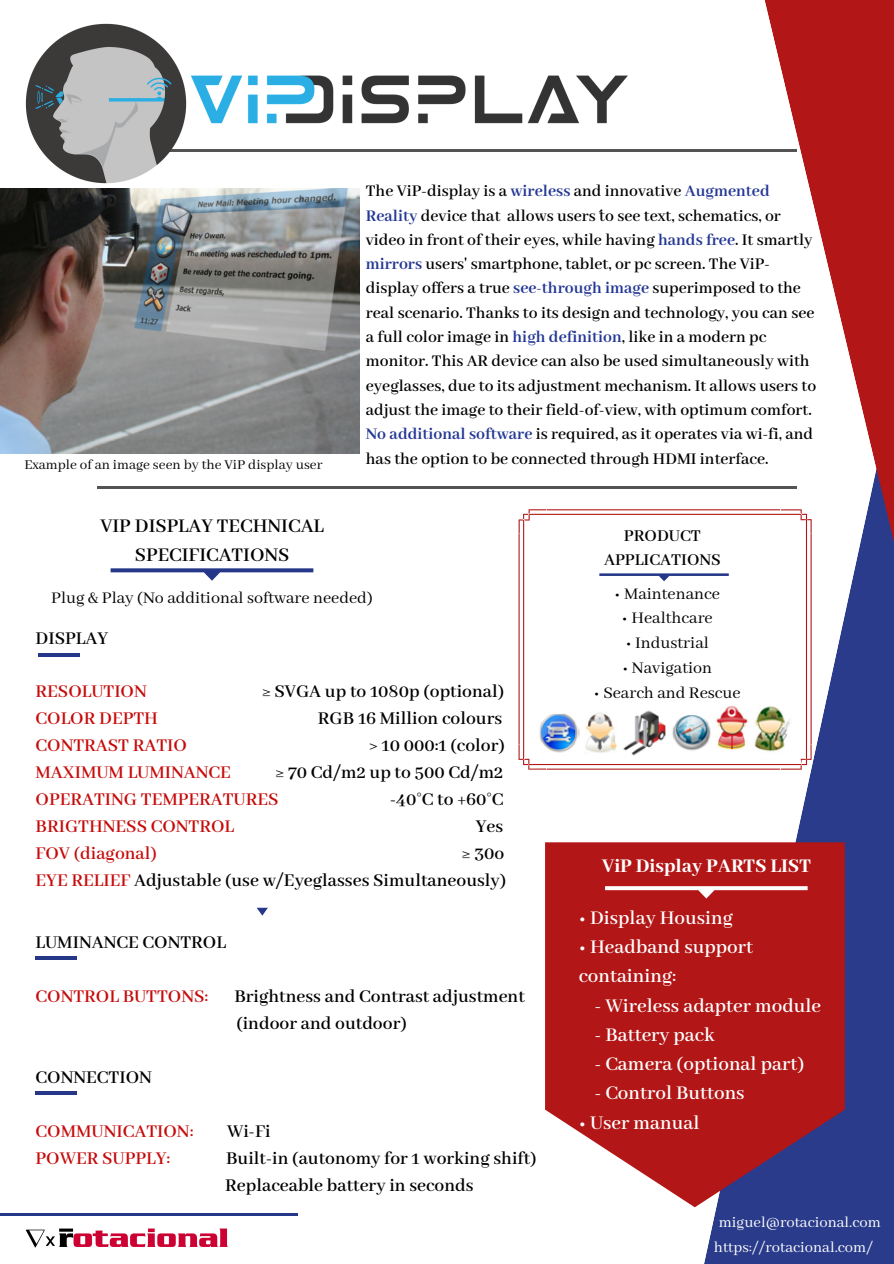
<style>
.page{position:relative;width:894px;height:1264px;background:#fff}
.page>*{position:absolute;margin:0;border:0;box-sizing:border-box;transform-origin:0 0}
.t1{font:600 21px/29.2px "Abhaya Libre";color:#fff}
.t2{font:600 21px/29.2px "Abhaya Libre";color:#000;text-align:center}
.t3{font:800 21px "Abhaya Libre";color:#fff}
.t4{font:600 19.5px/27px "Abhaya Libre";color:#000}
.t5{font:600 19.5px "Abhaya Libre";color:#c60a0a}
.t6{font:18px "Abhaya Libre";color:#000}
.t7{font:600 18px/24.8px "Abhaya Libre";color:#000;text-align:center}
.t8{font:600 17.55px/24.3px "Abhaya Libre";color:#000}
.t9{font:16.5px/24.5px "Abhaya Libre";color:#fff;text-align:center}
.t10{font:15px "Abhaya Libre";color:#000}
.s1{font-weight:700;color:#233794}
.s2{color:#c60a0a}
</style>
<div class="page">
<hr style="left:0;top:1213px;width:298px;height:2px;background:#253789">
<svg style="left:703px;top:546px;width:190px;height:717px;fill:#2a3b8b"></svg>
<hr style="left:97px;top:150px;width:699px;height:2px;background:#545454">
<svg style="left:764px;top:0;width:129px;height:546px"></svg>
<img style="left:9px;top:1215px;width:234px;height:33px">
<hr style="left:97px;top:486px;width:699px;height:3px;background:#545454">
<img style="left:25px;top:23px;width:132px;height:161px">
<img style="left:146px;top:33px;width:527px;height:132px">
<img style="left:0;top:189px;width:359px;height:264px">
<svg style="left:110px;top:568px;width:203px;height:12px"></svg>
<svg style="left:38px;top:653px;width:42px;height:3px"></svg>
<svg style="left:545px;top:842px;width:299px;height:365px;background:#ae282e"></svg>
<svg style="left:605px;top:886px;width:202px;height:12px"></svg>
<svg style="left:36px;top:956px;width:41px;height:3px"></svg>
<svg style="left:36px;top:1091px;width:41px;height:3px"></svg>
<svg style="left:518px;top:509px;width:293px;height:260px"></svg>
<svg style="left:256px;top:907px;width:12px;height:8px"></svg>
<p class="t10" style="left:24px;top:457px;width:299px">Example of an image seen by the ViP display user</p>
<p class="t8" style="left:366px;top:180px;width:452px">The ViP-display is a <span class="s1">wireless</span> and innovative <span class="s1">Augmented Reality</span> device that allows users´to see text, schematics, or video in front of their eyes, while having <span class="s1">hands free</span>. It smartly <span class="s1">mirrors</span> users' smartphone, tablet, or pc screen. The ViP&shy;display offers a true <span class="s1">see-through image</span> superimposed to the real scenario. Thanks to its design and technology, you can see a full color image in <span class="s1">high definition</span>, like in a modern pc monitor. This AR device can also be used simultaneously with eyeglasses, due to its adjustment mechanism. It allows users to adjust the image to their field-of-view, with optimum comfort.<br><span class="s1">No additional software</span> is required, as it operates via wi-fi, and has the option to be connected through HDMI interface.</p>
<p class="t2" style="left:100px;top:512px;width:225px">VIP DISPLAY TECHNICAL<br>SPECIFICATIONS</p>
<p class="t6" style="left:51px;top:588px;width:323px">Plug &amp; Play (No additional software needed)</p>
<p class="t4" style="left:36px;top:625px;width:74px">DISPLAY</p>
<p class="t5" style="left:36px;top:681px;width:113px">RESOLUTION</p>
<p class="t4" style="left:262px;top:679px;width:244px">≥ SVGA up to 1080p (optional)</p>
<p class="t5" style="left:36px;top:708px;width:124px">COLOR DEPTH</p>
<p class="t4" style="left:318px;top:706px;width:186px">RGB 16 Million colours</p>
<p class="t5" style="left:36px;top:734px;width:153px">CONTRAST RATIO</p>
<p class="t4" style="left:369px;top:732px;width:137px">&gt; 10 000:1 (color)</p>
<p class="t5" style="left:36px;top:761px;width:197px">MAXIMUM LUMINANCE</p>
<p class="t4" style="left:275px;top:759px;width:229px">≥ 70 Cd/m2 up to 500 Cd/m2</p>
<p class="t5" style="left:36px;top:788px;width:244px">OPERATING TEMPERATURES</p>
<p class="t4" style="left:390px;top:786px;width:115px">-40°C to +60°C</p>
<p class="t5" style="left:36px;top:815px;width:200px">BRIGTHNESS CONTROL</p>
<p class="t4" style="left:475px;top:813px;width:29px">Yes</p>
<p class="t5" style="left:36px;top:842px;width:123px">FOV (diagonal)</p>
<p class="t4" style="left:36px;top:840px;width:472px;text-align:right">≥ 30o<br><span class="s2">EYE RELIEF</span> Adjustable (use w/Eyeglasses Simultaneously)</p>
<p class="t4" style="left:36px;top:929px;width:192px">LUMINANCE CONTROL</p>
<p class="t5" style="left:36px;top:985px;width:174px">CONTROL BUTTONS:</p>
<p class="t4" style="left:234px;top:983px;width:292px">Brightness and Contrast adjustment (indoor and outdoor)</p>
<p class="t4" style="left:36px;top:1064px;width:118px">CONNECTION</p>
<p class="t5" style="left:36px;top:1120px;width:159px">COMMUNICATION:</p>
<p class="t4" style="left:227px;top:1118px;width:45px">Wi-Fi</p>
<p class="t5" style="left:36px;top:1147px;width:136px">POWER SUPPLY:</p>
<p class="t4" style="left:225px;top:1145px;width:313px">Built-in (autonomy for 1 working shift)<br>Replaceable battery in seconds</p>
<p class="t7" style="left:603px;top:523px;width:118px">PRODUCT<br>APPLICATIONS</p>
<p class="t6" style="left:614px;top:583px;width:107px">• Maintenance</p>
<p class="t6" style="left:621px;top:608px;width:93px">• Healthcare</p>
<p class="t6" style="left:625px;top:633px;width:85px">• Industrial</p>
<p class="t6" style="left:622px;top:658px;width:92px">• Navigation</p>
<p class="t6" style="left:593px;top:682px;width:149px">• Search and Rescue</p>
<p class="t3" style="left:602px;top:854px;width:210px">ViP Display PARTS LIST</p>
<p class="t1" style="left:578px;top:903px;width:156px">• Display Housing</p>
<p class="t1" style="left:578px;top:933px;width:176px">• Headband support containing:</p>
<p class="t1" style="left:594px;top:991px;width:228px">- Wireless adapter module</p>
<p class="t1" style="left:594px;top:1021px;width:121px">- Battery pack</p>
<p class="t1" style="left:594px;top:1050px;width:211px">- Camera (optional part)</p>
<p class="t1" style="left:594px;top:1079px;width:151px">- Control Buttons</p>
<p class="t1" style="left:578px;top:1108px;width:122px">• User manual</p>
<p class="t9" style="left:713px;top:1210px;width:168px">miguel@rotacional.com https://rotacional.com/</p>
</div>
